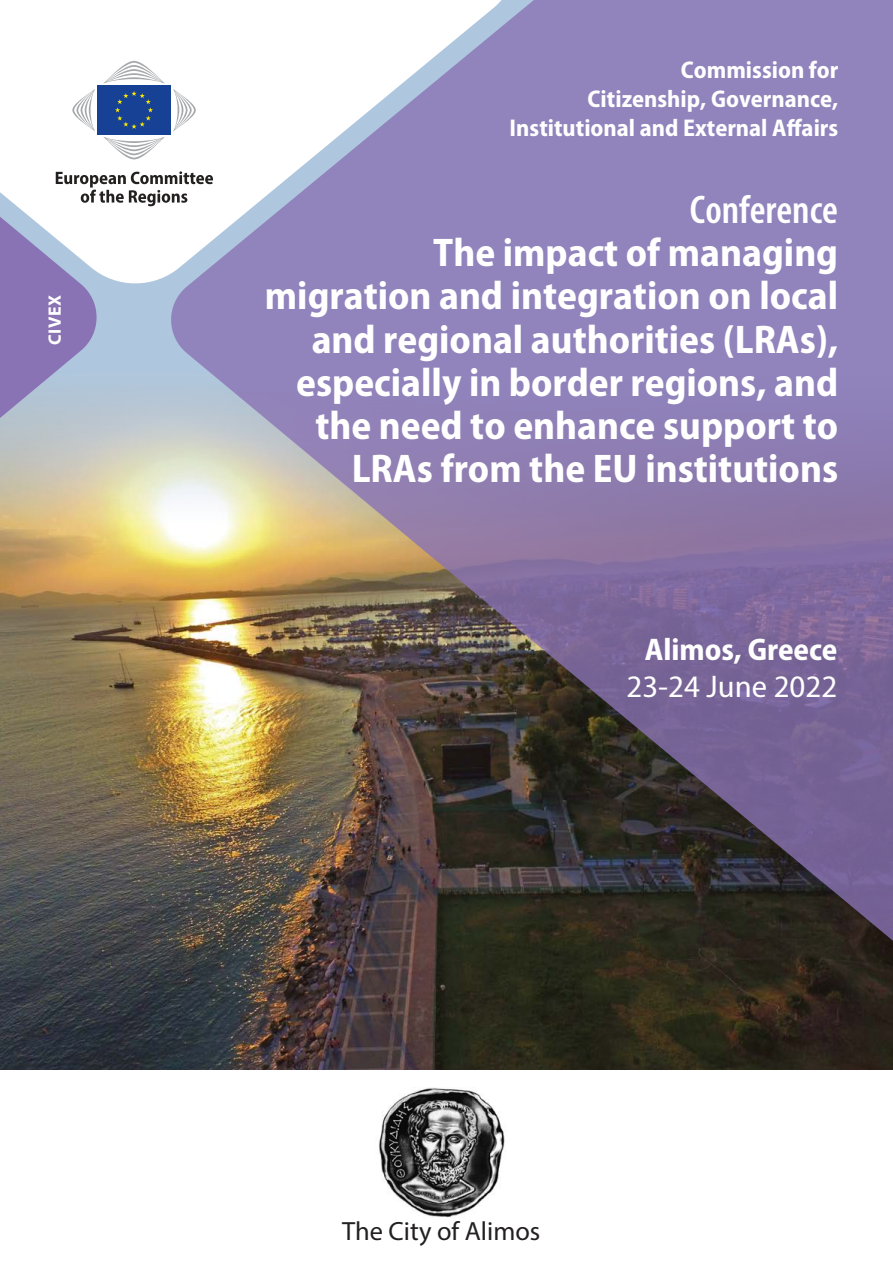
<style>
.page{position:relative;width:893px;height:1263px;background:#fff}
.page>*{position:absolute;margin:0;border:0;box-sizing:border-box;transform-origin:0 0}
.t1{font:700 semi-condensed 40.2px/43.2px "Myriad Pro";color:#fff;text-align:right}
.t2{font:600 condensed 40.2px "Myriad Pro";color:#fff}
.t3{font:700 semi-condensed 31.35px "Myriad Pro";color:#fff}
.t4{font:semi-condensed 31.35px "Myriad Pro";color:#fff;scale:1.07 1}
.t5{font:26.4px "Myriad Pro";color:#232020}
.t6{font:700 semi-condensed 24.3px/29.1px "Myriad Pro";color:#fff;text-align:right}
.t7{font:700 18px "Myriad Pro";letter-spacing:.03em;color:#fff}
</style>
<div class="page">
<img style="left:0;top:562px;width:171px;height:508px">
<img style="left:171px;top:0;width:722px;height:1070px">
<svg style="left:171px;top:0;width:351px;height:289px;fill:#9183bc"></svg>
<div style="left:95px;top:83px;width:78px;height:54px;background:#fff"></div>
<div style="left:97px;top:85px;width:74px;height:50px;background:#164194"></div>
<svg style="left:104px;top:61px;width:60px;height:22px"></svg>
<svg style="left:0;top:89px;width:213px;height:427px"></svg>
<img style="left:379px;top:1087px;width:127px;height:131px">
<p class="t7" style="left:43px;top:345px;width:51px;rotate:-90deg">CIVEX</p>
<p class="t6" style="left:510px;top:55px;width:330px">Commission for<br>Citizenship, Governance,<br>Institutional and External Affairs</p>
<p class="t2" style="left:690px;top:185px;width:150px">Conference</p>
<p class="t1" style="left:265px;top:231px;width:575px">The impact of managing migration and integration on local and regional authorities (LRAs), especially in border regions, and the need to enhance support to<br>LRAs from the EU institutions</p>
<p class="t3" style="left:645px;top:631px;width:194px">Alimos, Greece</p>
<p class="t4" style="left:626px;top:670px;width:199px">23-24 June 2022</p>
<p class="t5" style="left:342px;top:1214px;width:200px">The City of Alimos</p>
</div>
